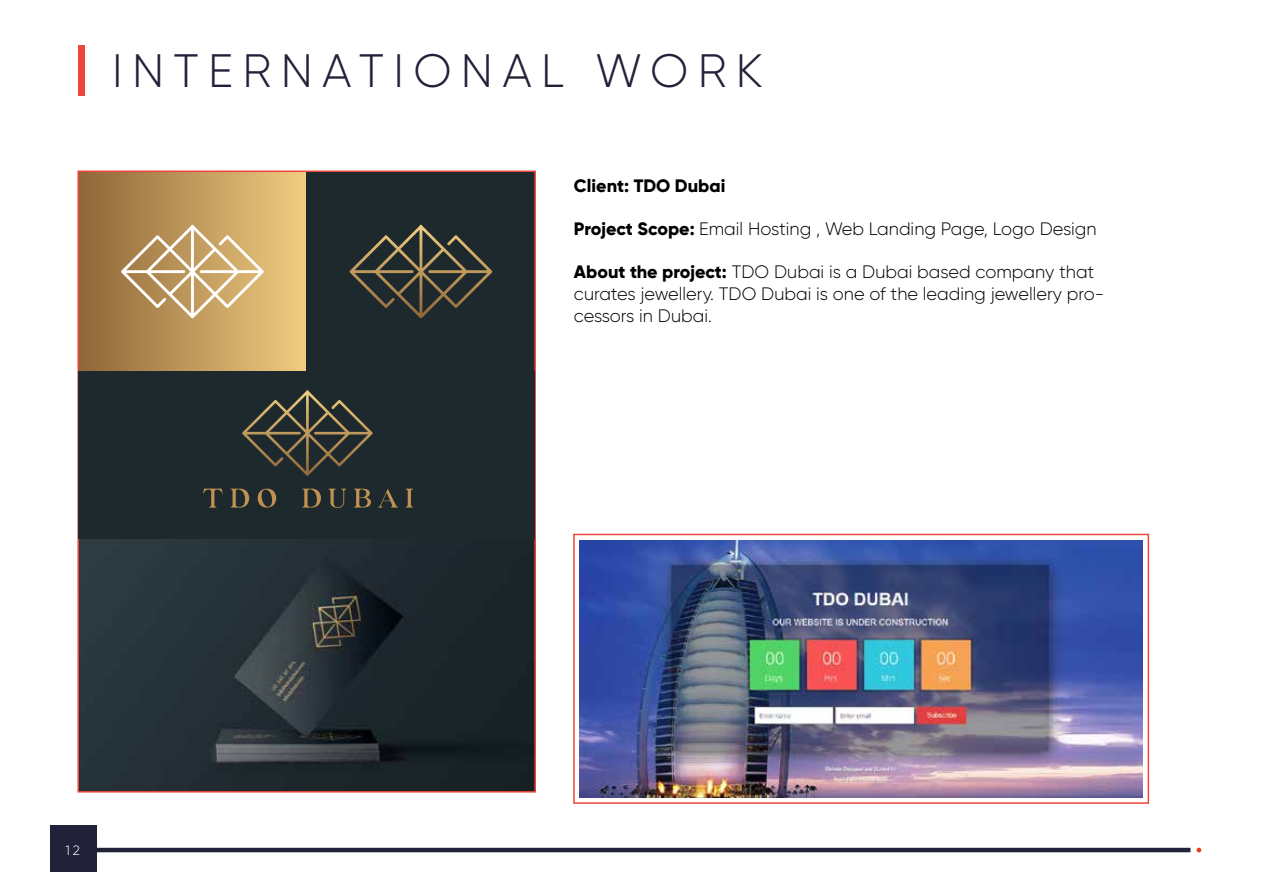
<style>
.page{position:relative;width:1263px;height:893px;background:#fff}
.page>*{position:absolute;margin:0;border:0;box-sizing:border-box;transform-origin:0 0}
.t1{font:300 46.8px "Gilroy";letter-spacing:.2em;color:#21213a}
.t2{font:300 18px/21.6px "Gilroy";color:#000}
.t3{font:800 18px "Gilroy";color:#000}
.t4{font:300 13.5px "Gilroy";color:#fff}
.s1{font-weight:800}
</style>
<div class="page">
<img style="left:579px;top:540px;width:564px;height:257px">
<img style="left:80px;top:539px;width:453px;height:251px">
<div style="left:78px;top:171px;width:229px;height:201px;background:linear-gradient(to right,#8e6638,#f0cd81)"></div>
<div style="left:307px;top:171px;width:228px;height:201px;background:#1e292d"></div>
<div style="left:78px;top:45px;width:6px;height:50px;background:#ed473b"></div>
<svg style="left:1196px;top:848px;width:5px;height:4px"></svg>
<hr style="left:97px;top:848px;width:1093px;height:4px;background:#21213a">
<div style="left:50px;top:825px;width:47px;height:47px;background:#21213a"></div>
<div style="left:77px;top:171px;width:459px;height:622px;border:2px solid #ed473b"></div>
<div style="left:573px;top:534px;width:576px;height:270px;border:2px solid #ed473b"></div>
<div style="left:78px;top:372px;width:457px;height:167px;background:#1e292d"></div>
<svg style="left:242px;top:390px;width:131px;height:86px"></svg>
<svg style="left:350px;top:225px;width:142px;height:93px"></svg>
<svg style="left:121px;top:225px;width:143px;height:93px;background:#c9ab79"></svg>
<svg style="left:203px;top:489px;width:20px;height:19px"></svg>
<svg style="left:231px;top:489px;width:18px;height:19px"></svg>
<svg style="left:258px;top:488px;width:18px;height:20px"></svg>
<svg style="left:302px;top:489px;width:19px;height:19px"></svg>
<svg style="left:328px;top:489px;width:18px;height:19px"></svg>
<svg style="left:354px;top:489px;width:17px;height:19px"></svg>
<svg style="left:378px;top:489px;width:20px;height:19px"></svg>
<svg style="left:406px;top:489px;width:7px;height:19px"></svg>
<h1 class="t1" style="left:112px;top:42px;width:652px">INTERNATIONAL WORK</h1>
<p class="t3" style="left:574px;top:174px;width:153px">Client: TDO Dubai</p>
<p class="t2" style="left:574px;top:218px;width:524px"><span class="s1">Project Scope:</span> Email Hosting , Web Landing Page, Logo Design</p>
<p class="t2" style="left:574px;top:261px;width:532px"><span class="s1">About the project:</span> TDO Dubai is a Dubai based company that curates jewellery. TDO Dubai is one of the leading jewellery pro&shy;cessors in Dubai.</p>
<p class="t4" style="left:66px;top:842px;width:16px">12</p>
</div>
